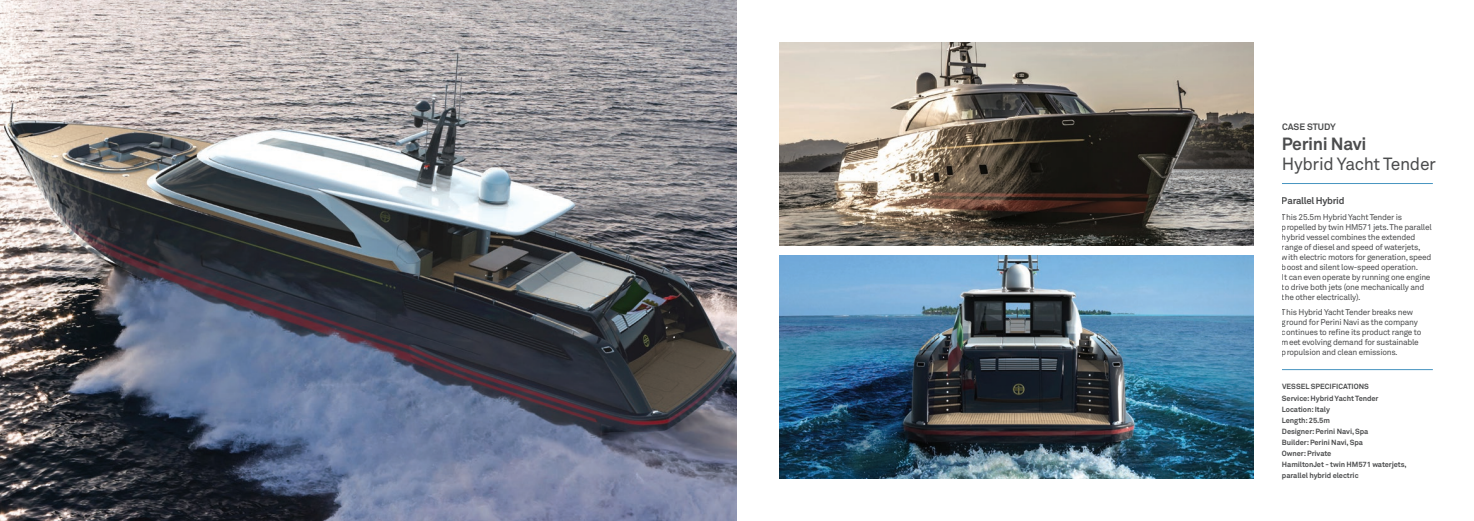
<style>
.page{position:relative;width:1474px;height:521px;background:#fff}
.page>*{position:absolute;margin:0;border:0;box-sizing:border-box;transform-origin:0 0}
.t1{font:17.5px "Akkurat";letter-spacing:-.02em;color:#4b4c4d}
.t2{font:700 17.5px "Akkurat";letter-spacing:-.02em;color:#4b4c4d}
.t3{font:700 9.62px "Akkurat";letter-spacing:-.03em;color:#4b4c4d}
.t4{font:700 9.19px "Akkurat";color:#4b4c4d}
.t5{font:8.31px/10px "Akkurat";letter-spacing:-.03em;color:#4b4c4d}
.t6{font:700 7.44px/10.9px "Akkurat";letter-spacing:-.01em;color:#4b4c4d}
</style>
<div class="page">
<img style="left:0;top:0;width:737px;height:521px">
<img style="left:779px;top:42px;width:474px;height:203px">
<img style="left:779px;top:255px;width:474px;height:224px">
<hr style="left:1281px;top:183px;width:151px;height:1px;background:#4794c0">
<hr style="left:1281px;top:369px;width:151px;height:1px;background:#4794c0">
<p class="t4" style="left:1281px;top:120px;width:55px">CASE STUDY</p>
<h1 class="t2" style="left:1281px;top:132px;width:86px">Perini Navi</h1>
<h1 class="t1" style="left:1281px;top:153px;width:155px">Hybrid Yacht Tender</h1>
<p class="t3" style="left:1281px;top:195px;width:64px">Parallel Hybrid</p>
<p class="t5" style="left:1281px;top:212px;width:151px">This 25.5m Hybrid Yacht Tender is propelled by twin HM571 jets. The parallel hybrid vessel combines the extended range of diesel and speed of waterjets, with electric motors for generation, speed boost and silent low-speed operation.<br>It can even operate by running one engine to drive both jets (one mechanically and the other electrically).</p>
<p class="t5" style="left:1281px;top:307px;width:141px">This Hybrid Yacht Tender breaks new ground for Perini Navi as the company continues to refine its product range to meet evolving demand for sustainable propulsion and clean emissions.</p>
<p class="t6" style="left:1281px;top:381px;width:88px">VESSEL SPECIFICATIONS</p>
<p class="t6" style="left:1281px;top:393px;width:126px">Service: Hybrid Yacht Tender<br>Location: Italy<br>Length: 25.5m<br>Designer: Perini Navi, Spa<br>Builder: Perini Navi, Spa<br>Owner: Private<br>HamiltonJet - twin HM571 waterjets, parallel hybrid electric</p>
</div>
